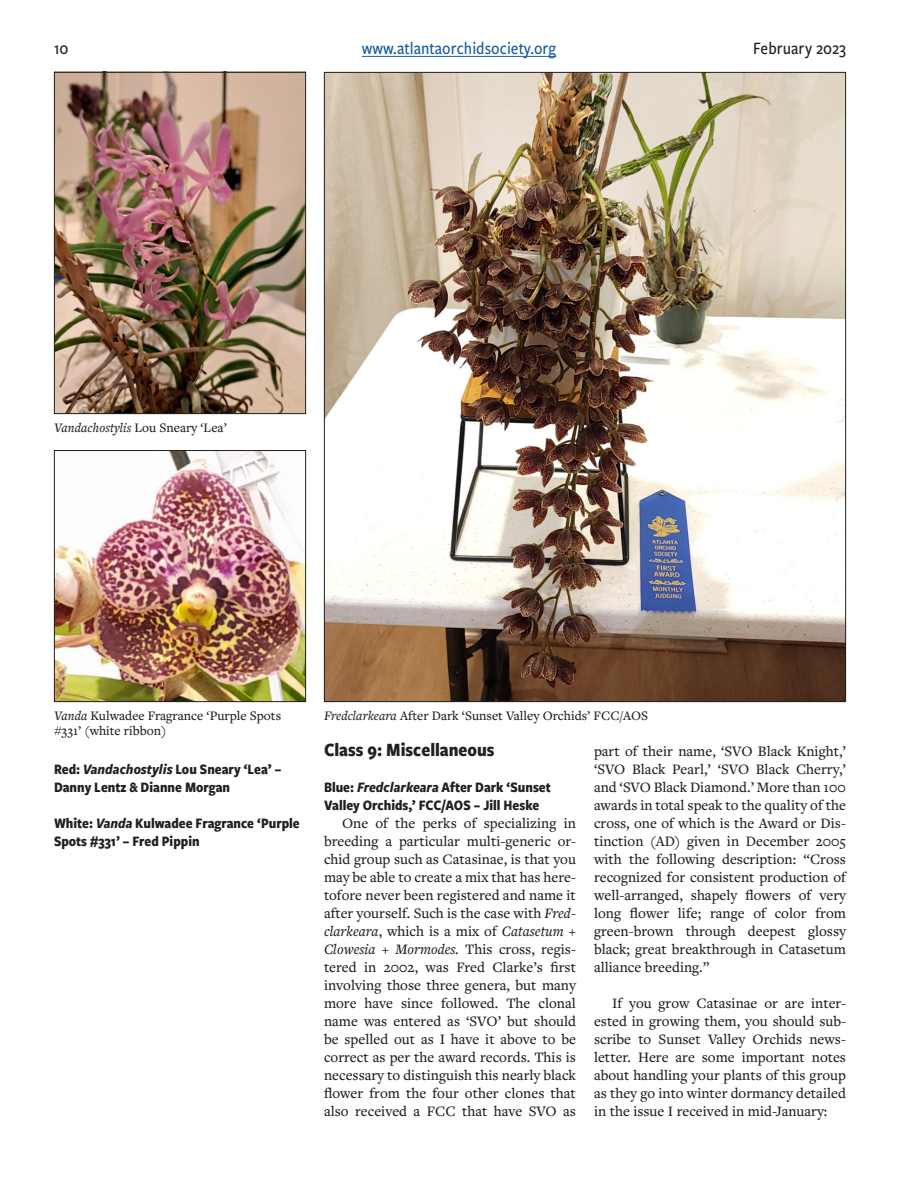
<style>
.page{position:relative;width:918px;height:1188px;background:#fff}
.page>*{position:absolute;margin:0;border:0;box-sizing:border-box;transform-origin:0 0}
.class{font:700 19.5px "Freight Sans Cnd Pro";color:#231f20}
.t1{font:500 18px "Freight Sans Cnd Pro";color:#175d9e}
.t2{font:500 18px "Freight Sans Cnd Pro";color:#231f20}
.text{font:500 15px/18px "Freight Text Pro";color:#231f20;text-align:justify}
.ribbon_title{font:700 15px/18px "Freight Sans Cnd Pro";color:#231f20}
.t3{font:500 13.5px "Freight Text Pro";color:#231f20}
.t4{font:italic 500 13.5px "Freight Text Pro";color:#231f20}
.s1{font-style:normal}
.s2{font-style:italic}
</style>
<div class="page">
<hr style="left:362px;top:56px;width:194px;height:1px;background:#175d9e">
<img style="left:56px;top:74px;width:248px;height:338px">
<div style="left:54px;top:72px;width:252px;height:342px;border:1px solid #231f20"></div>
<img style="left:326px;top:74px;width:518px;height:626px">
<img style="left:56px;top:452px;width:248px;height:248px">
<div style="left:54px;top:450px;width:252px;height:252px;border:1px solid #231f20"></div>
<p class="t2" style="left:54px;top:36px;width:16px">10</p>
<p class="t1" style="left:362px;top:36px;width:196px">www.atlantaorchidsociety.org</p>
<p class="t2" style="left:753px;top:36px;width:94px">February 2023</p>
<p class="t4" style="left:54px;top:419px;width:174px">Vandachostylis <span class="s1">Lou Sneary ‘Lea’</span></p>
<p class="t3" style="left:54px;top:707px;width:229px"><span class="s2">Vanda</span> Kulwadee Fragrance ‘Purple Spots</p>
<p class="t3" style="left:324px;top:707px;width:326px"><span class="s2">Fredclarkeara</span> After Dark ‘Sunset Valley Orchids’ FCC/AOS</p>
<p class="t3" style="left:54px;top:722px;width:114px">#331’ (white ribbon)</p>
<p class="ribbon_title" style="left:54px;top:760px;width:229px">Red: <span class="s2">Vandachostylis</span> Lou Sneary ‘Lea’ –<br>Danny Lentz &amp; Dianne Morgan</p>
<p class="ribbon_title" style="left:54px;top:814px;width:247px">White: <span class="s2">Vanda</span> Kulwadee Fragrance ‘Purple<br>Spots #331’ – Fred Pippin</p>
<p class="class" style="left:324px;top:736px;width:172px">Class 9: Miscellaneous</p>
<p class="ribbon_title" style="left:324px;top:778px;width:228px">Blue: <span class="s2">Fredclarkeara</span> After Dark ‘Sunset<br>Valley Orchids,’ FCC/AOS – Jill Heske</p>
<p class="text" style="left:324px;top:814px;width:254px;text-indent:18px">One of the perks of specializing in breeding a particular multi-generic or&shy;chid group such as Catasinae, is that you may be able to create a mix that has here&shy;tofore never been registered and name it after yourself. Such is the case with <span class="s2">Fred&shy;clarkeara</span>, which is a mix of <span class="s2">Catasetum + Clowesia + Mormodes.</span> This cross, regis&shy;tered in 2002, was Fred Clarke’s first involving those three genera, but many more have since followed. The clonal name was entered as ‘SVO’ but should be spelled out as I have it above to be correct as per the award records. This is necessary to distinguish this nearly black flower from the four other clones that also received a FCC that have SVO as</p>
<p class="text" style="left:594px;top:742px;width:254px">part of their name, ‘SVO Black Knight,’ ‘SVO Black Pearl,’ ‘SVO Black Cherry,’ and ‘SVO Black Diamond.’ More than 100 awards in total speak to the quality of the cross, one of which is the Award or Dis&shy;tinction (AD) given in December 2005 with the following description: “Cross recognized for consistent production of well-arranged, shapely flowers of very long flower life; range of color from green-brown through deepest glossy black; great breakthrough in Catasetum alliance breeding.”</p>
<p class="text" style="left:594px;top:994px;width:254px;text-indent:18px">If you grow Catasinae or are inter&shy;ested in growing them, you should sub&shy;scribe to Sunset Valley Orchids news&shy;letter. Here are some important notes about handling your plants of this group as they go into winter dormancy detailed in the issue I received in mid-January:</p>
</div>
